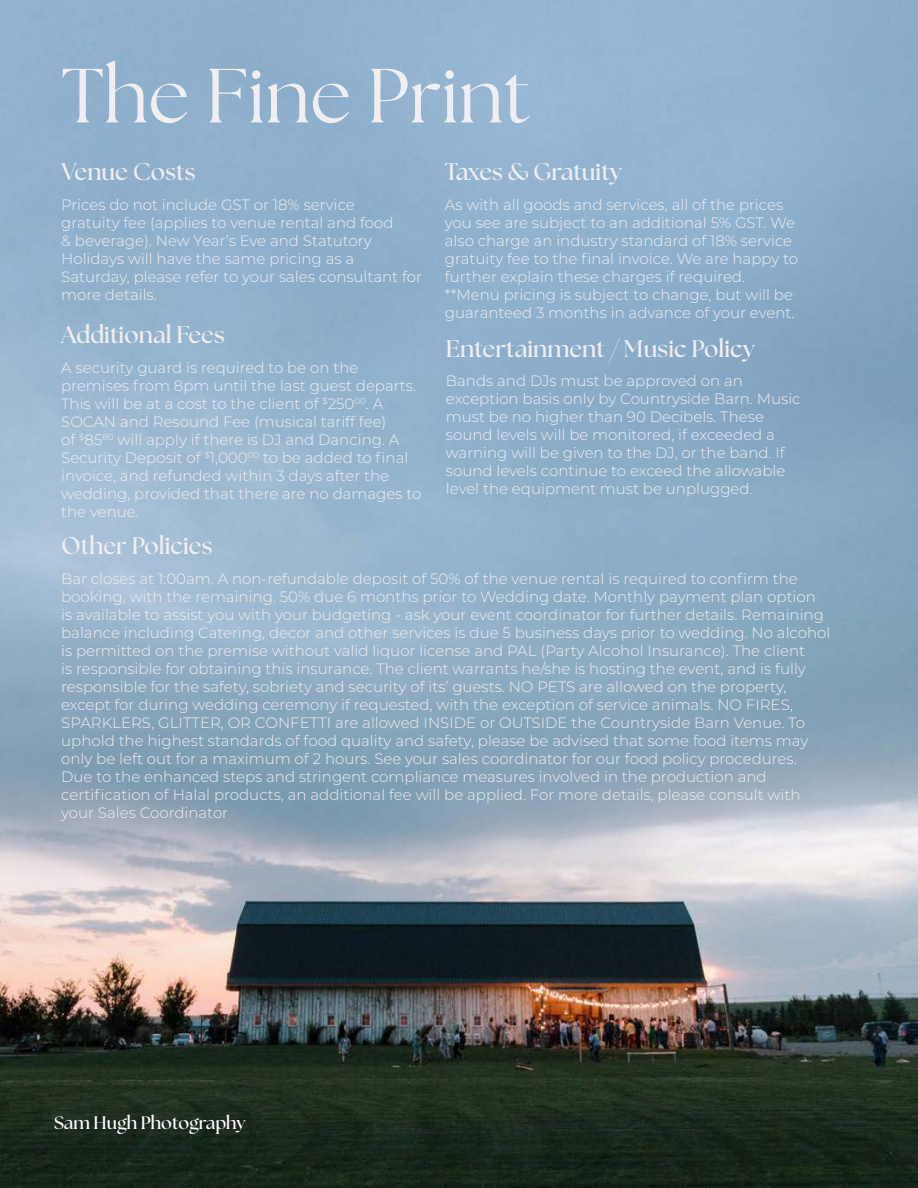
<style>
.page{position:relative;width:918px;height:1188px;background:#fff}
.page>*{position:absolute;margin:0;border:0;box-sizing:border-box;transform-origin:0 0}
.t1{font:76.5px "The Seasons";color:#f1eef1}
.t2{font:700 24px "The Seasons";color:#f1eef1}
.t3{font:700 18px "The Seasons";color:#fff}
.t4{font:300 15px/18px "Montserrat";color:#f1eef1}
</style>
<div class="page">
<img style="left:0;top:0;width:918px;height:1188px">
<h1 class="t1" style="left:61px;top:45px;width:470px">The Fine Print</h1>
<h2 class="t2" style="left:61px;top:155px;width:136px">Venue Costs</h2>
<h2 class="t2" style="left:445px;top:155px;width:179px">Taxes &amp; Gratuity</h2>
<p class="t4" style="left:61px;top:195px;width:362px">Prices do not include GST or 18% service<br>gratuity fee (applies to venue rental and food<br>&amp; beverage). New Year’s Eve and Statutory Holidays will have the same pricing as a Saturday, please refer to your sales consultant for more details.</p>
<h2 class="t2" style="left:61px;top:319px;width:165px">Additional Fees</h2>
<p class="t4" style="left:61px;top:358px;width:362px">A security guard is required to be on the premises from 8pm until the last guest departs.<br>This will be at a cost to the client of <sup>$</sup>250<sup>00</sup>. A SOCAN and Resound Fee (musical tariff fee)<br>of <sup>$</sup>85<sup>80</sup> will apply if there is DJ and Dancing. A Security Deposit of <sup>$</sup>1,000<sup>00</sup> to be added to final invoice, and refunded within 3 days after the wedding, provided that there are no damages to the venue.</p>
<h2 class="t2" style="left:61px;top:530px;width:153px">Other Policies</h2>
<p class="t4" style="left:445px;top:195px;width:355px">As with all goods and services, all of the prices you see are subject to an additional 5% GST. We also charge an industry standard of 18% service gratuity fee to the final invoice. We are happy to further explain these charges if required. **Menu pricing is subject to change, but will be guaranteed 3 months in advance of your event.</p>
<h2 class="t2" style="left:446px;top:332px;width:311px">Entertainment / Music Policy</h2>
<p class="t4" style="left:446px;top:372px;width:356px">Bands and DJs must be approved on an exception basis only by Countryside Barn. Music must be no higher than 90 Decibels. These sound levels will be monitored, if exceeded a warning will be given to the DJ, or the band. If sound levels continue to exceed the allowable level the equipment must be unplugged.</p>
<p class="t4" style="left:61px;top:569px;width:771px">Bar closes at 1:00am. A non-refundable deposit of 50% of the venue rental is required to confirm the booking, with the remaining. 50% due 6 months prior to Wedding date. Monthly payment plan option is available to assist you with your budgeting - ask your event coordinator for further details. Remaining balance including Catering, decor and other services is due 5 business days prior to wedding. No alcohol is permitted on the premise without valid liquor license and PAL (Party Alcohol Insurance). The client<br>is responsible for obtaining this insurance. The client warrants he/she is hosting the event, and is fully responsible for the safety, sobriety and security of its’ guests. NO PETS are allowed on the property, except for during wedding ceremony if requested, with the exception of service animals. NO FIRES, SPARKLERS, GLITTER, OR CONFETTI are allowed INSIDE or OUTSIDE the Countryside Barn Venue. To uphold the highest standards of food quality and safety, please be advised that some food items may only be left out for a maximum of 2 hours. See your sales coordinator for our food policy procedures.<br>Due to the enhanced steps and stringent compliance measures involved in the production and certification of Halal products, an additional fee will be applied. For more details, please consult with your Sales Coordinator</p>
<p class="t3" style="left:54px;top:1110px;width:193px">Sam Hugh Photography</p>
</div>
